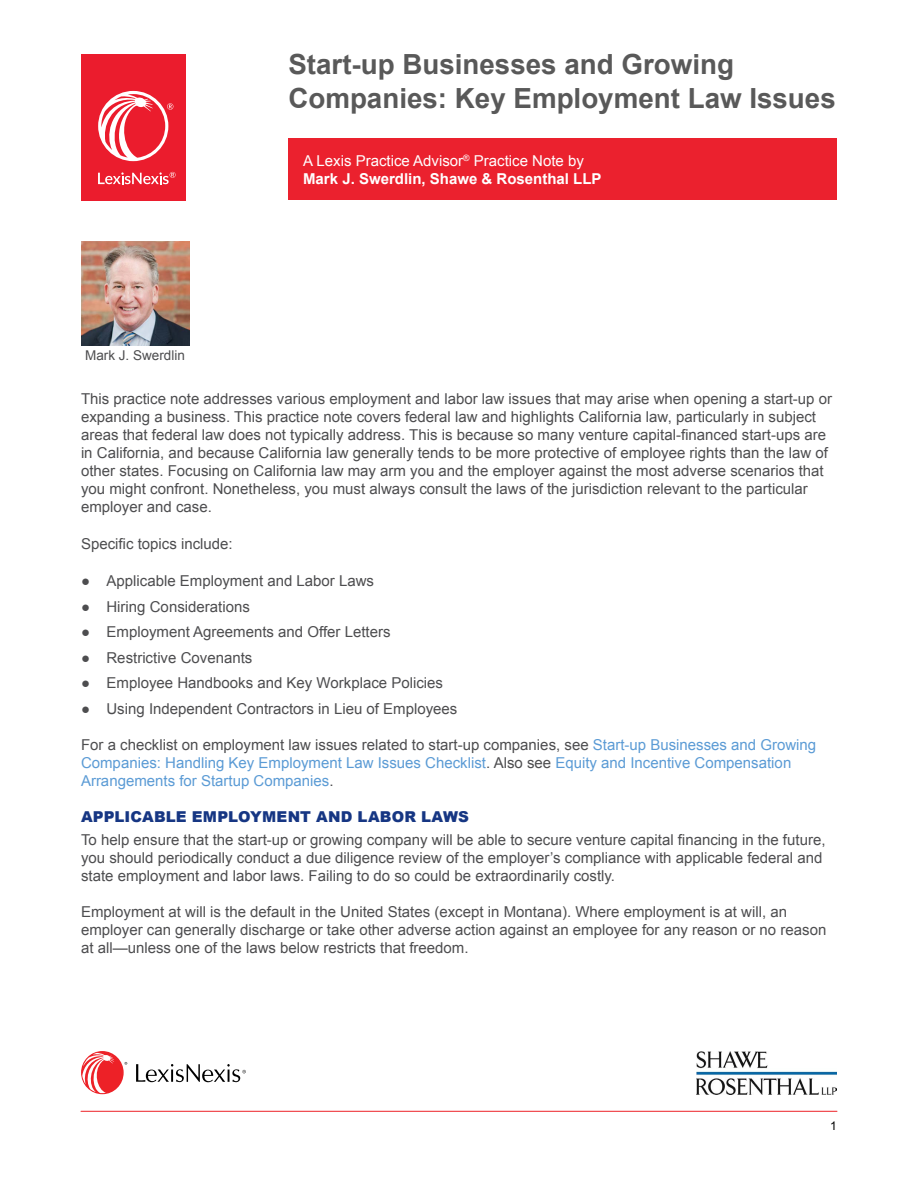
<style>
.page{position:relative;width:918px;height:1188px;background:#fff}
.page>*{position:absolute;margin:0;border:0;box-sizing:border-box;transform-origin:0 0}
.t1{font:700 27.75px/33.3px "Arial";color:#595959}
.t2{font:15px/18px "Arial";color:#4d4d4f}
.t3{font:15px/18px "Arial";color:#5b9bd5}
.t4{font:15px/18px "Arial";color:#fff}
.t5{font:900 15px "Arial";letter-spacing:.01em;color:#163683}
.t6{font:13.5px "Arial";color:#4d4d4f}
.t7{font:12px "Arial";color:#000}
.s1{font-weight:700}
.s2{color:#4d4d4f}
</style>
<div class="page">
<div style="left:288px;top:138px;width:549px;height:62px;background:#eb212e"></div>
<div style="left:81px;top:54px;width:104px;height:146px;background:#eb1c2d"></div>
<svg style="left:98px;top:91px;width:75px;height:70px"></svg>
<svg style="left:98px;top:172px;width:78px;height:12px"></svg>
<hr style="left:81px;top:1111px;width:756px;height:1px;background:#ed2127">
<img style="left:81px;top:241px;width:108px;height:104px">
<svg style="left:81px;top:1051px;width:46px;height:43px"></svg>
<svg style="left:136px;top:1064px;width:110px;height:18px"></svg>
<img style="left:697px;top:1051px;width:140px;height:43px">
<h1 class="t1" style="left:288px;top:49px;width:549px">Start-up Businesses and Growing<br>Companies: Key Employment Law Issues</h1>
<p class="t4" style="left:303px;top:152px;width:300px">A Lexis Practice Advisor<sup>®</sup> Practice Note by<br><span class="s1">Mark J. Swerdlin, Shawe &amp; Rosenthal LLP</span></p>
<p class="t6" style="left:85px;top:347px;width:101px">Mark J. Swerdlin</p>
<p class="t2" style="left:81px;top:390px;width:753px">This practice note addresses various employment and labor law issues that may arise when opening a start-up or expanding a business. This practice note covers federal law and highlights California law, particularly in subject areas that federal law does not typically address. This is because so many venture capital-financed start-ups are in California, and because California law generally tends to be more protective of employee rights than the law of other states. Focusing on California law may arm you and the employer against the most adverse scenarios that you might confront. Nonetheless, you must always consult the laws of the jurisdiction relevant to the particular employer and case.</p>
<p class="t2" style="left:81px;top:535px;width:153px">Specific topics include:</p>
<p class="t2" style="left:81px;top:572px;width:295px">● Applicable Employment and Labor Laws</p>
<p class="t2" style="left:81px;top:598px;width:170px">● Hiring Considerations</p>
<p class="t2" style="left:81px;top:623px;width:311px">● Employment Agreements and Offer Letters</p>
<p class="t2" style="left:81px;top:649px;width:173px">● Restrictive Covenants</p>
<p class="t2" style="left:81px;top:674px;width:364px">● Employee Handbooks and Key Workplace Policies</p>
<p class="t2" style="left:81px;top:700px;width:378px">● Using Independent Contractors in Lieu of Employees</p>
<p class="t3" style="left:81px;top:736px;width:737px"><span class="s2">For a checklist on employment law issues related to start-up companies, see</span> Start-up Businesses and Growing<br>Companies: Handling Key Employment Law Issues Checklist<span class="s2">. Also see</span> Equity and Incentive Compensation<br>Arrangements for Startup Companies<span class="s2">.</span></p>
<p class="t5" style="left:81px;top:806px;width:390px">APPLICABLE EMPLOYMENT AND LABOR LAWS</p>
<p class="t2" style="left:81px;top:831px;width:746px">To help ensure that the start-up or growing company will be able to secure venture capital financing in the future, you should periodically conduct a due diligence review of the employer’s compliance with applicable federal and state employment and labor laws. Failing to do so could be extraordinarily costly.</p>
<p class="t2" style="left:81px;top:903px;width:747px">Employment at will is the default in the United States (except in Montana). Where employment is at will, an employer can generally discharge or take other adverse action against an employee for any reason or no reason at all—unless one of the laws below restricts that freedom.</p>
<p class="t7" style="left:830px;top:1118px;width:8px">1</p>
</div>
